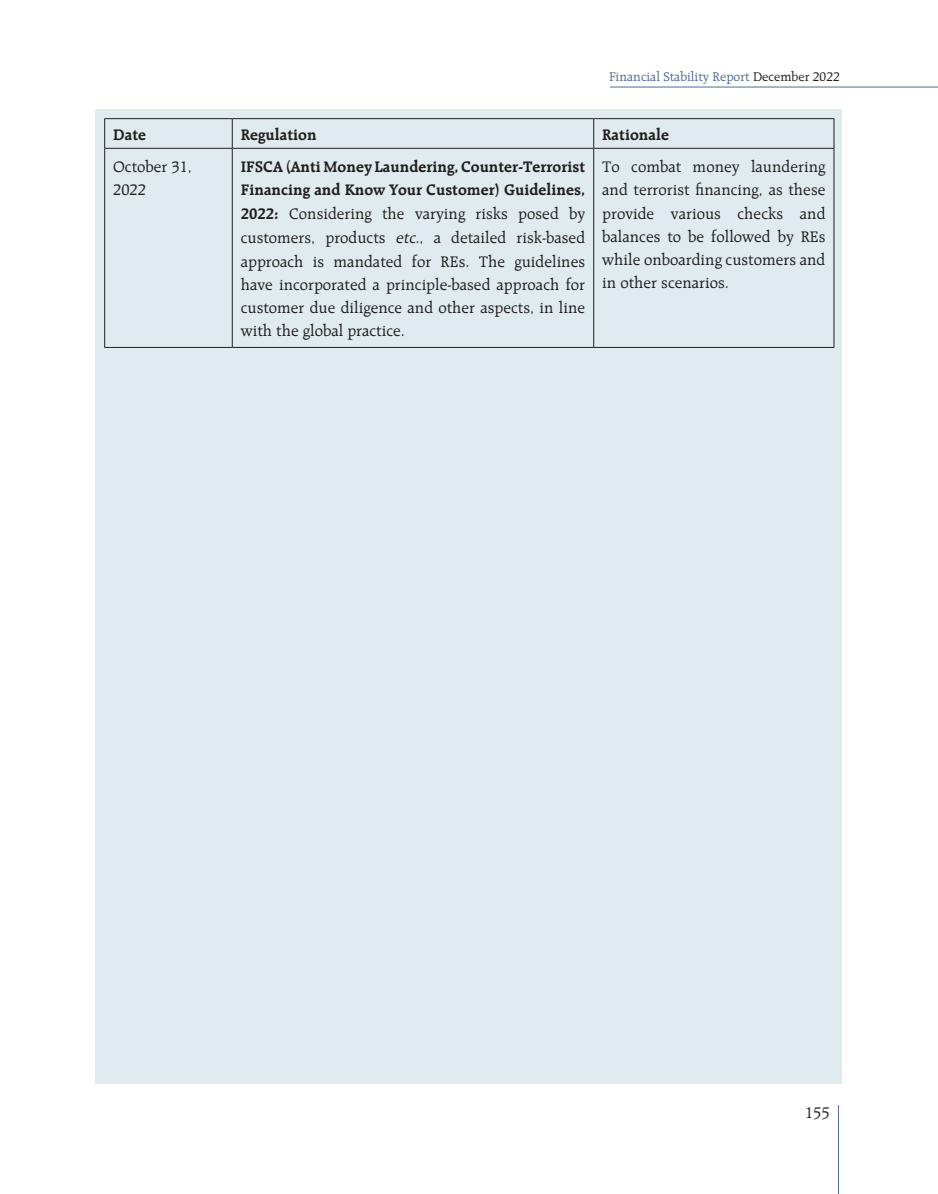
<style>
.page{position:relative;width:938px;height:1194px;background:#fff}
.page>*{position:absolute;margin:0;border:0;box-sizing:border-box;transform-origin:0 0}
.t1{font:16.5px/23.2px "Raleigh BT";color:#231f20;text-align:justify}
.t2{font:700 16.5px/23.2px "Raleigh BT";color:#231f20;text-align:justify}
.t3{font:13.5px "Raleigh BT";color:#516a98}
.s1{color:#231f20}
.s2{font-weight:400}
.s3{font-style:italic}
</style>
<div class="page">
<hr style="left:838px;top:1104px;width:1px;height:89px;background:#516a98">
<div style="left:96px;top:110px;width:746px;height:973px;background:#dfebee"></div>
<hr style="left:610px;top:87px;width:328px;height:1px;background:#516a98">
<hr style="left:104px;top:118px;width:128px;height:1px;background:#231f20">
<svg style="left:104px;top:119px;width:1px;height:29px"></svg>
<hr style="left:232px;top:118px;width:362px;height:1px;background:#231f20">
<svg style="left:232px;top:119px;width:1px;height:29px"></svg>
<hr style="left:594px;top:118px;width:240px;height:1px;background:#231f20">
<svg style="left:593px;top:119px;width:1px;height:29px"></svg>
<svg style="left:834px;top:119px;width:1px;height:29px"></svg>
<hr style="left:104px;top:148px;width:128px;height:1px;background:#231f20">
<hr style="left:104px;top:149px;width:1px;height:198px;background:#231f20">
<hr style="left:232px;top:148px;width:362px;height:1px;background:#231f20">
<hr style="left:232px;top:149px;width:1px;height:198px;background:#231f20">
<hr style="left:594px;top:148px;width:240px;height:1px;background:#231f20">
<hr style="left:593px;top:149px;width:1px;height:198px;background:#231f20">
<hr style="left:834px;top:149px;width:1px;height:198px;background:#231f20">
<hr style="left:104px;top:347px;width:128px;height:1px;background:#231f20">
<hr style="left:232px;top:347px;width:362px;height:1px;background:#231f20">
<hr style="left:594px;top:347px;width:240px;height:1px;background:#231f20">
<p class="t3" style="left:609px;top:69px;width:232px">Financial Stability Report <span class="s1">December 2022</span></p>
<p class="t2" style="left:113px;top:122px;width:34px">Date</p>
<p class="t2" style="left:241px;top:122px;width:77px">Regulation</p>
<p class="t2" style="left:602px;top:122px;width:68px">Rationale</p>
<p class="t1" style="left:113px;top:155px;width:80px">October 31,<br>2022</p>
<p class="t2" style="left:241px;top:154px;width:346px">IFSCA (Anti Money Laundering, Counter-Terrorist Financing and Know Your Customer) Guidelines, 2022: <span class="s2">Considering the varying risks posed by</span></p>
<p class="t1" style="left:241px;top:226px;width:346px">customers, products <span class="s3">etc.</span>, a detailed risk-based approach is mandated for REs. The guidelines have incorporated a principle-based approach for customer due diligence and other aspects, in line with the global practice.</p>
<p class="t1" style="left:602px;top:155px;width:225px">To combat money laundering and terrorist financing, as these provide various checks and balances to be followed by REs while onboarding customers and in other scenarios.</p>
<p class="t1" style="left:805px;top:1100px;width:26px">155</p>
</div>
